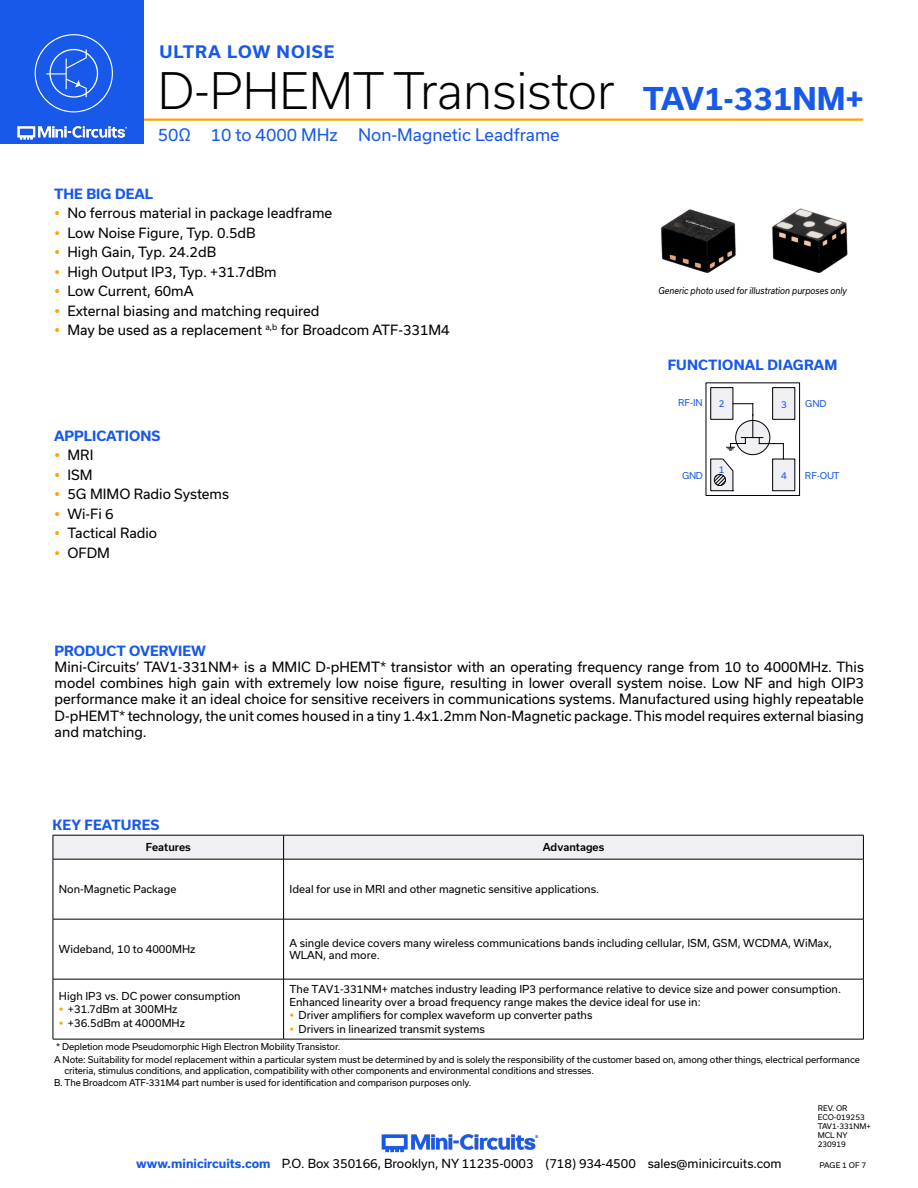
<style>
.page{position:relative;width:918px;height:1188px;background:#fff}
.page>*{position:absolute;margin:0;border:0;box-sizing:border-box;transform-origin:0 0}
.t1{font:300 48px "Usual";color:#000}
.t2{font:700 30px "Usual";color:#1859ea}
.t3{font:16.5px "Usual";color:#1859ea}
.t4{font:700 16.5px "Usual";letter-spacing:.065em;color:#1859ea}
.Regular_Copy{font:13.5px/16.2px "Usual";color:#000;text-align:justify}
.Blue_Headers{font:700 13.5px "Usual";color:#1859ea}
.t5{font:12px "Usual";color:#000}
.Table_Body_Left_Justified{font:10.5px "Usual";color:#000}
.Table_Header_Center{font:500 10.5px "Usual";color:#000}
.t6{font:9.15px "Usual";letter-spacing:-.005em;color:#1859ea}
.Notes{font:9px/10.8px "Usual";letter-spacing:-.01em;color:#000}
.t7{font:italic 9px "Usual";color:#000;scale:.9 1}
.Revision{font:7.5px "Usual";color:#000}
.s1{font-weight:700;color:#1859ea}
</style>
<div class="page">
<img style="left:381px;top:1134px;width:158px;height:19px">
<hr style="left:130px;top:118px;width:733px;height:3px;background:#ffa300">
<div style="left:0;top:0;width:144px;height:144px;background:#1859ea"></div>
<img style="left:17px;top:120px;width:128px;height:20px">
<svg style="left:53px;top:835px;width:811px;height:24px"></svg>
<hr style="left:53px;top:859px;width:231px;height:1px;background:#000">
<hr style="left:53px;top:859px;width:1px;height:60px;background:#000">
<hr style="left:284px;top:859px;width:580px;height:1px;background:#000">
<hr style="left:283px;top:859px;width:1px;height:60px;background:#000">
<hr style="left:863px;top:859px;width:1px;height:60px;background:#000">
<hr style="left:53px;top:919px;width:231px;height:1px;background:#000">
<hr style="left:53px;top:919px;width:1px;height:60px;background:#000">
<hr style="left:284px;top:919px;width:580px;height:1px;background:#000">
<hr style="left:283px;top:919px;width:1px;height:60px;background:#000">
<hr style="left:863px;top:919px;width:1px;height:60px;background:#000">
<hr style="left:53px;top:979px;width:231px;height:1px;background:#000">
<hr style="left:53px;top:979px;width:1px;height:60px;background:#000">
<hr style="left:284px;top:979px;width:580px;height:1px;background:#000">
<hr style="left:283px;top:979px;width:1px;height:60px;background:#000">
<hr style="left:863px;top:979px;width:1px;height:60px;background:#000">
<hr style="left:53px;top:1039px;width:231px;height:1px;background:#000">
<hr style="left:284px;top:1039px;width:580px;height:1px;background:#000">
<svg style="left:35px;top:34px;width:78px;height:78px"></svg>
<img style="left:661px;top:208px;width:187px;height:66px">
<div style="left:706px;top:383px;width:94px;height:113px;border:1px solid #000"></div>
<div style="left:773px;top:459px;width:22px;height:32px;background:#efeff4"></div>
<div style="left:773px;top:388px;width:22px;height:31px;background:#efeff4"></div>
<div style="left:772px;top:387px;width:23px;height:33px;border:1px solid #000"></div>
<div style="left:711px;top:388px;width:22px;height:31px;background:#efeff4"></div>
<div style="left:711px;top:387px;width:22px;height:33px;border:1px solid #000"></div>
<svg style="left:710px;top:403px;width:74px;height:88px"></svg>
<p class="t4" style="left:159px;top:42px;width:177px">ULTRA LOW NOISE</p>
<h1 class="t1" style="left:158px;top:63px;width:458px">D-PHEMT Transistor</h1>
<p class="t3" style="left:158px;top:125px;width:403px">50Ω 10 to 4000 MHz Non-Magnetic Leadframe</p>
<p class="Blue_Headers" style="left:54px;top:186px;width:101px">THE BIG DEAL</p>
<p class="Regular_Copy" style="left:68px;top:205px;width:266px">No ferrous material in package leadframe</p>
<p class="Regular_Copy" style="left:68px;top:224px;width:190px">Low Noise Figure, Typ. 0.5dB</p>
<p class="Regular_Copy" style="left:68px;top:244px;width:150px">High Gain, Typ. 24.2dB</p>
<p class="Regular_Copy" style="left:68px;top:263px;width:211px">High Output IP3, Typ. +31.7dBm</p>
<p class="Regular_Copy" style="left:68px;top:283px;width:128px">Low Current, 60mA</p>
<p class="Regular_Copy" style="left:68px;top:302px;width:254px">External biasing and matching required</p>
<p class="Regular_Copy" style="left:68px;top:322px;width:384px">May be used as a replacement <sup>a,b</sup> for Broadcom ATF-331M4</p>
<p class="Blue_Headers" style="left:54px;top:428px;width:108px">APPLICATIONS</p>
<p class="Regular_Copy" style="left:68px;top:447px;width:27px">MRI</p>
<p class="Regular_Copy" style="left:68px;top:466px;width:27px">ISM</p>
<p class="Regular_Copy" style="left:68px;top:486px;width:163px">5G MIMO Radio Systems</p>
<p class="Regular_Copy" style="left:68px;top:505px;width:48px">Wi-Fi 6</p>
<p class="Regular_Copy" style="left:68px;top:525px;width:91px">Tactical Radio</p>
<p class="Regular_Copy" style="left:68px;top:544px;width:44px">OFDM</p>
<h2 class="t2" style="left:643px;top:82px;width:223px">TAV1-331NM+</h2>
<p class="t7" style="left:658px;top:286px;width:211px">Generic photo used for illustration purposes only</p>
<p class="Blue_Headers" style="left:668px;top:357px;width:171px">FUNCTIONAL DIAGRAM</p>
<p class="t6" style="left:678px;top:398px;width:26px">RF-IN</p>
<p class="t6" style="left:805px;top:398px;width:23px">GND</p>
<p class="t6" style="left:719px;top:399px;width:7px">2</p>
<p class="t6" style="left:781px;top:399px;width:7px">3</p>
<p class="t6" style="left:719px;top:464px;width:7px">1</p>
<p class="t6" style="left:682px;top:470px;width:22px">GND</p>
<p class="t6" style="left:805px;top:470px;width:36px">RF-OUT</p>
<p class="t6" style="left:781px;top:471px;width:7px">4</p>
<p class="Blue_Headers" style="left:55px;top:643px;width:153px">PRODUCT OVERVIEW</p>
<p class="Regular_Copy" style="left:55px;top:659px;width:811px">Mini-Circuits’ TAV1-331NM+ is a MMIC D-pHEMT* transistor with an operating frequency range from 10 to 4000MHz. This model combines high gain with extremely low noise figure, resulting in lower overall system noise. Low NF and high OIP3 performance make it an ideal choice for sensitive receivers in communications systems. Manufactured using highly repeatable D-pHEMT* technology, the unit comes housed in a tiny 1.4x1.2mm Non-Magnetic package. This model requires external biasing and matching.</p>
<p class="Blue_Headers" style="left:52px;top:817px;width:108px">KEY FEATURES</p>
<p class="Table_Header_Center" style="left:146px;top:841px;width:47px">Features</p>
<p class="Table_Header_Center" style="left:543px;top:841px;width:63px">Advantages</p>
<p class="Table_Body_Left_Justified" style="left:59px;top:883px;width:119px">Non-Magnetic Package</p>
<p class="Table_Body_Left_Justified" style="left:290px;top:883px;width:311px">Ideal for use in MRI and other magnetic sensitive applications.</p>
<p class="Table_Body_Left_Justified" style="left:59px;top:943px;width:138px">Wideband, 10 to 4000MHz</p>
<p class="Table_Body_Left_Justified" style="left:59px;top:990px;width:183px">High IP3 vs. DC power consumption</p>
<p class="Table_Body_Left_Justified" style="left:68px;top:1003px;width:111px">+31.7dBm at 300MHz</p>
<p class="Table_Body_Left_Justified" style="left:68px;top:1017px;width:119px">+36.5dBm at 4000MHz</p>
<p class="Table_Body_Left_Justified" style="left:290px;top:937px;width:544px">A single device covers many wireless communications bands including cellular, ISM, GSM, WCDMA, WiMax,</p>
<p class="Table_Body_Left_Justified" style="left:290px;top:949px;width:92px">WLAN, and more.</p>
<p class="Table_Body_Left_Justified" style="left:290px;top:983px;width:553px">The TAV1-331NM+ matches industry leading IP3 performance relative to device size and power consumption.</p>
<p class="Table_Body_Left_Justified" style="left:290px;top:996px;width:413px">Enhanced linearity over a broad frequency range makes the device ideal for use in:</p>
<p class="Table_Body_Left_Justified" style="left:299px;top:1009px;width:295px">Driver amplifiers for complex waveform up converter paths</p>
<p class="Table_Body_Left_Justified" style="left:299px;top:1023px;width:188px">Drivers in linearized transmit systems</p>
<p class="Notes" style="left:56px;top:1042px;width:286px">* Depletion mode Pseudomorphic High Electron Mobility Transistor.</p>
<p class="Notes" style="left:64px;top:1054px;width:797px;text-indent:-10px">A Note: Suitability for model replacement within a particular system must be determined by and is solely the responsibility of the customer based on, among other things, electrical performance criteria, stimulus conditions, and application, compatibility with other components and environmental conditions and stresses.</p>
<p class="Notes" style="left:54px;top:1077px;width:419px">B. The Broadcom ATF-331M4 part number is used for identification and comparison purposes only.</p>
<p class="Revision" style="left:818px;top:1104px;width:31px">REV. OR</p>
<p class="Revision" style="left:818px;top:1113px;width:48px">ECO-019253</p>
<p class="Revision" style="left:818px;top:1122px;width:55px">TAV1-331NM+</p>
<p class="Revision" style="left:818px;top:1131px;width:31px">MCL NY</p>
<p class="Revision" style="left:818px;top:1140px;width:30px">230919</p>
<p class="t5" style="left:136px;top:1157px;width:647px"><span class="s1">www.minicircuits.com</span> P.O. Box 350166, Brooklyn, NY 11235-0003 (718) 934-4500 sales@minicircuits.com</p>
<p class="Revision" style="left:819px;top:1161px;width:48px">PAGE 1 OF 7</p>
</div>
